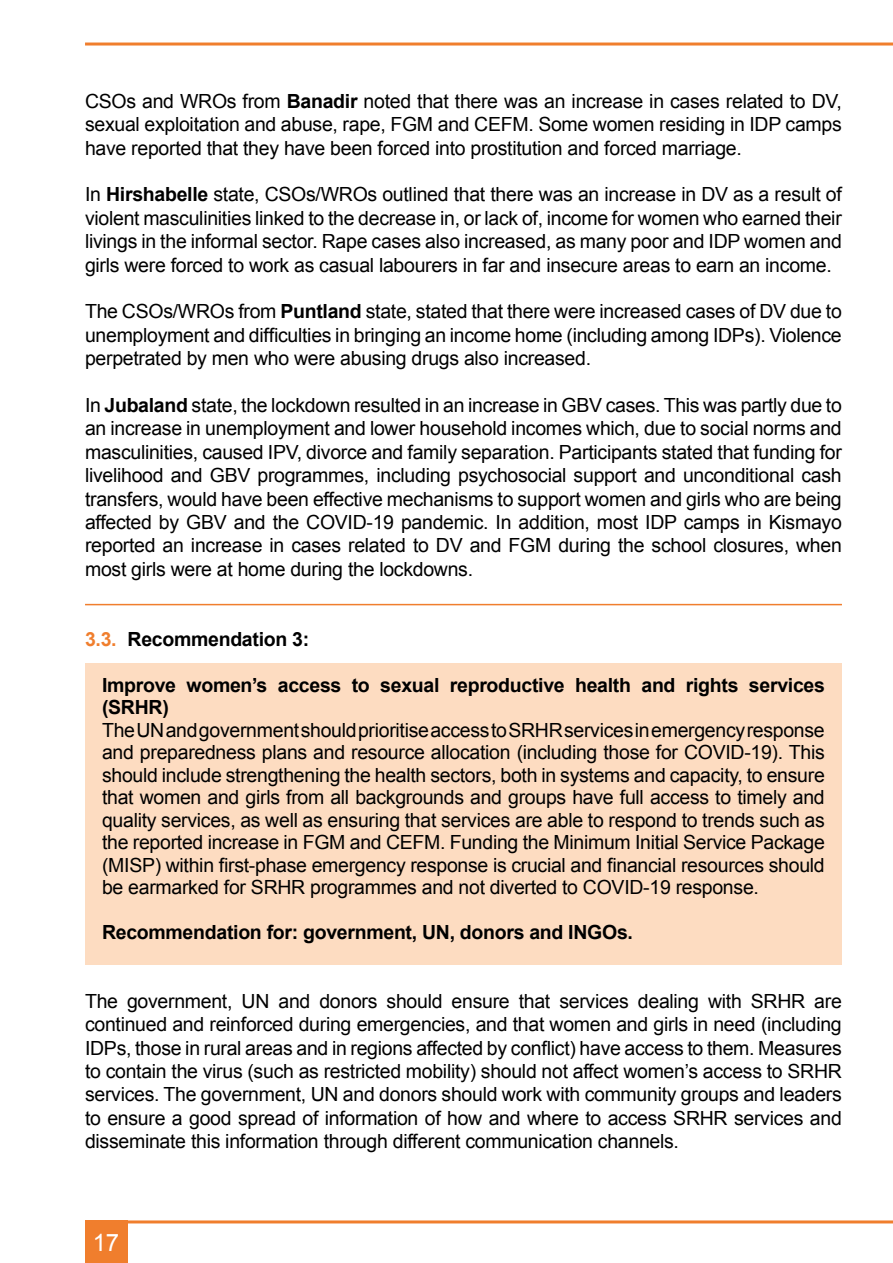
<style>
.page{position:relative;width:893px;height:1263px;background:#fff}
.page>*{position:absolute;margin:0;border:0;box-sizing:border-box;transform-origin:0 0}
.t1{font:24px "Arial";color:#fff}
.t2{font:19.5px/23.4px "Arial";letter-spacing:-.015em;color:#000;text-align:justify}
.t3{font:700 19.5px/22.5px "Arial";letter-spacing:-.015em;color:#000}
.s1{font-weight:700}
.s2{color:#f07e2d}
</style>
<div class="page">
<hr style="left:85px;top:43px;width:808px;height:3px;background:#f07e2d">
<hr style="left:85px;top:1220px;width:808px;height:3px;background:#f07e2d">
<div style="left:85px;top:1220px;width:43px;height:43px;background:#f07e2d"></div>
<div style="left:85px;top:663px;width:757px;height:302px;background:#fddcc1"></div>
<hr style="left:85px;top:604px;width:757px;height:1px;background:#f07e2d">
<p class="t2" style="left:85px;top:89px;width:758px">CSOs and WROs from <span class="s1">Banadir</span> noted that there was an increase in cases related to DV, sexual exploitation and abuse, rape, FGM and CEFM. Some women residing in IDP camps have reported that they have been forced into prostitution and forced marriage.</p>
<p class="t2" style="left:85px;top:183px;width:758px">In <span class="s1">Hirshabelle</span> state, CSOs/WROs outlined that there was an increase in DV as a result of violent masculinities linked to the decrease in, or lack of, income for women who earned their livings in the informal sector. Rape cases also increased, as many poor and IDP women and girls were forced to work as casual labourers in far and insecure areas to earn an income.</p>
<p class="t2" style="left:85px;top:300px;width:758px">The CSOs/WROs from <span class="s1">Puntland</span> state, stated that there were increased cases of DV due to unemployment and difficulties in bringing an income home (including among IDPs). Violence perpetrated by men who were abusing drugs also increased.</p>
<p class="t2" style="left:85px;top:394px;width:758px">In <span class="s1">Jubaland</span> state, the lockdown resulted in an increase in GBV cases. This was partly due to an increase in unemployment and lower household incomes which, due to social norms and masculinities, caused IPV, divorce and family separation. Participants stated that funding for livelihood and GBV programmes, including psychosocial support and unconditional cash transfers, would have been effective mechanisms to support women and girls who are being affected by GBV and the COVID-19 pandemic. In addition, most IDP camps in Kismayo reported an increase in cases related to DV and FGM during the school closures, when most girls were at home during the lockdowns.</p>
<p class="t3" style="left:85px;top:628px;width:226px"><span class="s2">3.3.</span> Recommendation 3:</p>
<p class="t3" style="left:102px;top:674px;width:724px">Improve women’s access to sexual reproductive health and rights services (SRHR)</p>
<p class="t2" style="left:102px;top:719px;width:724px;line-height:22.5px">The UN and government should prioritise access to SRHR services in emergency response and preparedness plans and resource allocation (including those for COVID-19). This should include strengthening the health sectors, both in systems and capacity, to ensure that women and girls from all backgrounds and groups have full access to timely and quality services, as well as ensuring that services are able to respond to trends such as the reported increase in FGM and CEFM. Funding the Minimum Initial Service Package (MISP) within first-phase emergency response is crucial and financial resources should be earmarked for SRHR programmes and not diverted to COVID-19 response.</p>
<p class="t3" style="left:102px;top:922px;width:532px">Recommendation for: government, UN, donors and INGOs.</p>
<p class="t2" style="left:85px;top:989px;width:758px">The government, UN and donors should ensure that services dealing with SRHR are continued and reinforced during emergencies, and that women and girls in need (including IDPs, those in rural areas and in regions affected by conflict) have access to them. Measures to contain the virus (such as restricted mobility) should not affect women’s access to SRHR services. The government, UN and donors should work with community groups and leaders to ensure a good spread of information of how and where to access SRHR services and disseminate this information through different communication channels.</p>
<p class="t1" style="left:93px;top:1226px;width:28px">17</p>
</div>
